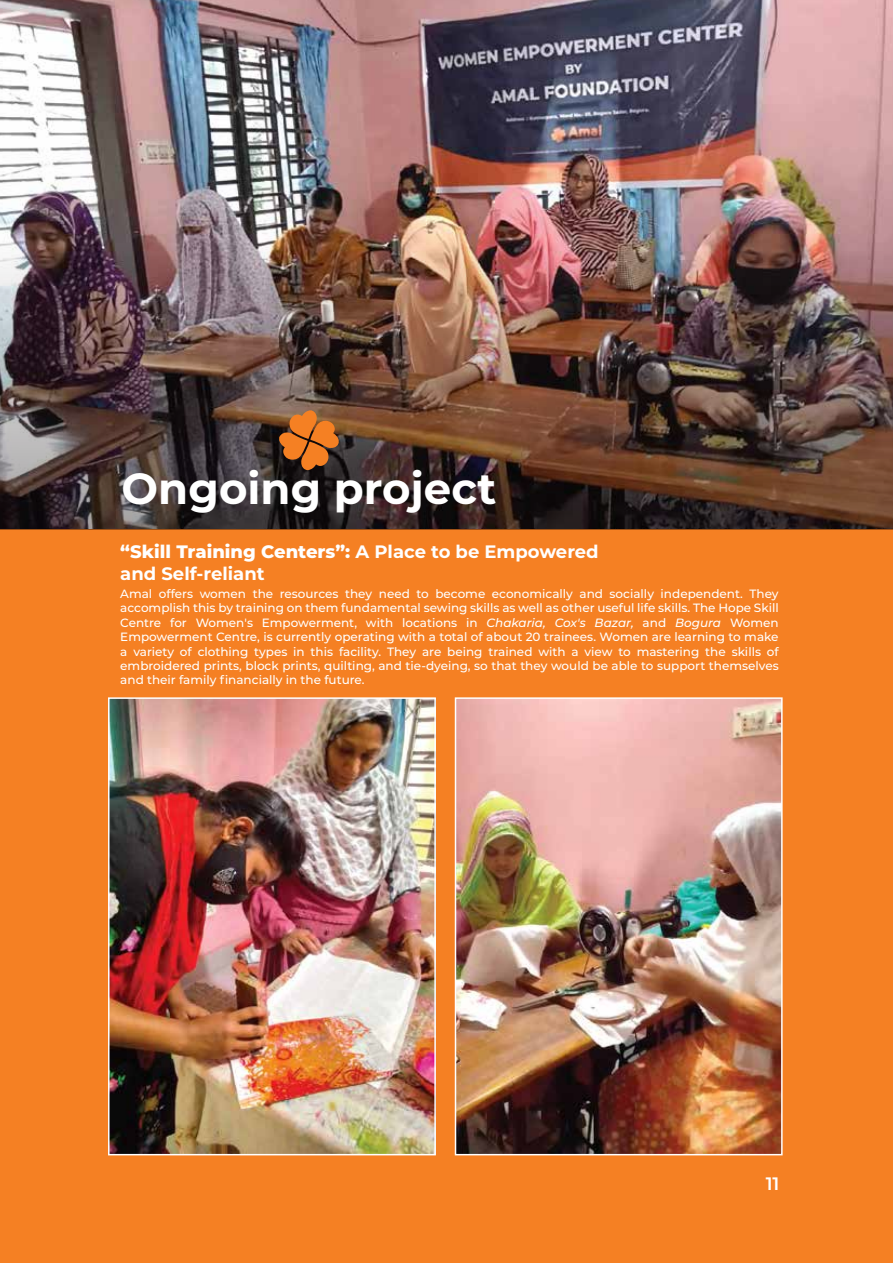
<style>
.page{position:relative;width:893px;height:1263px;background:#fff}
.page>*{position:absolute;margin:0;border:0;box-sizing:border-box;transform-origin:0 0}
.t1{font:700 43.5px "Montserrat";color:#fff}
.t2{font:700 18px/21.6px "Montserrat";color:#fff}
.t3{font:600 18px "Montserrat";color:#fff}
.t4{font:500 12px/14.4px "Montserrat";color:#fff;text-align:justify}
.s1{font-weight:800}
.s2{font-style:italic}
</style>
<div class="page">
<img style="left:0;top:0;width:893px;height:150px">
<div style="left:0;top:530px;width:893px;height:733px;background:#f58023"></div>
<img style="left:0;top:150px;width:893px;height:380px">
<svg style="left:279px;top:410px;width:61px;height:60px;background:#aa5f26"></svg>
<img style="left:458px;top:700px;width:322px;height:452px">
<div style="left:455px;top:697px;width:328px;height:458px;border:2px solid #fff"></div>
<img style="left:111px;top:700px;width:322px;height:452px">
<div style="left:108px;top:697px;width:328px;height:458px;border:2px solid #fff"></div>
<h1 class="t1" style="left:122px;top:457px;width:376px">Ongoing project</h1>
<h2 class="t2" style="left:120px;top:540px;width:480px"><span class="s1">“Skill Training Centers”:</span> A Place to be Empowered and Self-reliant</h2>
<p class="t4" style="left:120px;top:586px;width:660px">Amal offers women the resources they need to become economically and socially independent. They accomplish this by training on them fundamental sewing skills as well as other useful life skills. The Hope Skill Centre for Women's Empowerment, with locations in <span class="s2">Chakaria, Cox's Bazar,</span> and <span class="s2">Bogura</span> Women Empowerment Centre, is currently operating with a total of about 20 trainees. Women are learning to make a variety of clothing types in this facility. They are being trained with a view to mastering the skills of embroidered prints, block prints, quilting, and tie-dyeing, so that they would be able to support themselves and their family financially in the future.</p>
<h2 class="t3" style="left:766px;top:1171px;width:15px">11</h2>
</div>
